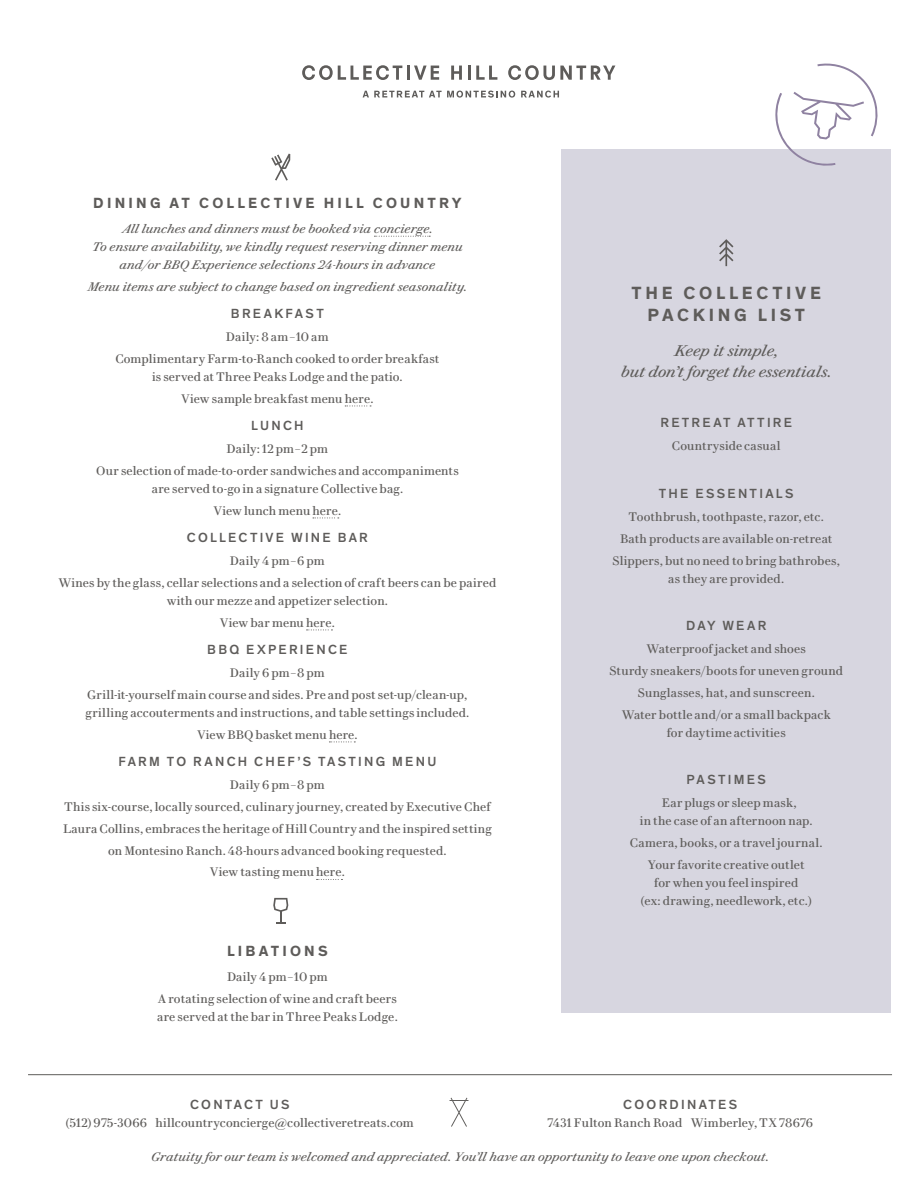
<style>
.page{position:relative;width:918px;height:1188px;background:#fff}
.page>*{position:absolute;margin:0;border:0;box-sizing:border-box;transform-origin:0 0}
.Header_1{font:700 18px/22.5px "Theinhardt";letter-spacing:.205em;color:#5e5c5a;text-align:center}
.Body{font:italic 15px/21px "Le Jeune Text";letter-spacing:.005em;color:#5e5c5a;text-align:center}
.Header_1-2{font:700 15px "Theinhardt";letter-spacing:.21em;color:#5e5c5a}
.Header_2{font:500 13.5px "Theinhardt";letter-spacing:.17em;color:#5e5c5a}
.Body_2{font:12px/18px "Le Jeune Text";letter-spacing:.005em;color:#5e5c5a;text-align:center}
.Body_2-2{font:italic 12px/18px "Le Jeune Text";letter-spacing:.01em;color:#5e5c5a;text-align:center}
.Header_2-2{font:12px "Le Jeune Text";letter-spacing:.005em;color:#5e5c5a}
.Body_2-3{font:12px "Le Jeune Text";letter-spacing:.025em;color:#5e5c5a}
</style>
<div class="page">
<svg style="left:271px;top:154px;width:19px;height:27px"></svg>
<hr style="left:28px;top:1074px;width:864px;height:1px;background:#5e5c5a">
<svg style="left:450px;top:1098px;width:18px;height:29px"></svg>
<svg style="left:363px;top:91px;width:152px;height:7px"></svg>
<svg style="left:521px;top:91px;width:38px;height:7px"></svg>
<svg style="left:302px;top:65px;width:100px;height:15px"></svg>
<hr style="left:407px;top:66px;width:3px;height:14px;background:#5e5c5a">
<svg style="left:414px;top:66px;width:25px;height:14px"></svg>
<svg style="left:451px;top:66px;width:11px;height:14px"></svg>
<hr style="left:468px;top:66px;width:3px;height:14px;background:#5e5c5a">
<svg style="left:476px;top:66px;width:21px;height:14px"></svg>
<svg style="left:508px;top:65px;width:107px;height:15px"></svg>
<svg style="left:374px;top:236px;width:56px;height:1px"></svg>
<svg style="left:345px;top:406px;width:26px;height:1px"></svg>
<svg style="left:313px;top:518px;width:26px;height:1px"></svg>
<svg style="left:307px;top:630px;width:25px;height:1px"></svg>
<svg style="left:329px;top:742px;width:26px;height:1px"></svg>
<svg style="left:317px;top:879px;width:25px;height:1px"></svg>
<svg style="left:273px;top:898px;width:15px;height:26px"></svg>
<div style="left:562px;top:149px;width:329px;height:864px;background:#d7d6e0"></div>
<svg style="left:719px;top:239px;width:14px;height:27px"></svg>
<svg style="left:775px;top:64px;width:103px;height:102px"></svg>
<p class="Header_1-2" style="left:93px;top:194px;width:370px">DINING AT COLLECTIVE HILL COUNTRY</p>
<p class="Body_2-2" style="left:92px;top:219px;width:372px">All lunches and dinners must be booked via concierge.<br>To ensure availability, we kindly request reserving dinner menu and/or BBQ Experience selections 24-hours in advance</p>
<p class="Body_2-2" style="left:88px;top:277px;width:381px">Menu items are subject to change based on ingredient seasonality.</p>
<p class="Header_2" style="left:231px;top:305px;width:94px">BREAKFAST</p>
<p class="Body_2-3" style="left:226px;top:328px;width:104px">Daily: 8 am – 10 am</p>
<p class="Body_2" style="left:115px;top:349px;width:326px">Complimentary Farm-to-Ranch cooked to order breakfast is served at Three Peaks Lodge and the patio.</p>
<p class="Body_2" style="left:181px;top:389px;width:194px">View sample breakfast menu here.</p>
<p class="Header_2" style="left:251px;top:417px;width:54px">LUNCH</p>
<p class="Body_2" style="left:227px;top:439px;width:103px">Daily: 12 pm – 2 pm</p>
<p class="Body_2" style="left:96px;top:461px;width:364px">Our selection of made-to-order sandwiches and accompaniments are served to-go in a signature Collective bag.</p>
<p class="Body_2" style="left:214px;top:501px;width:129px">View lunch menu here.</p>
<p class="Header_2" style="left:187px;top:529px;width:183px">COLLECTIVE WINE BAR</p>
<p class="Body_2" style="left:230px;top:551px;width:96px">Daily 4 pm – 6 pm</p>
<p class="Body_2" style="left:58px;top:573px;width:439px">Wines by the glass, cellar selections and a selection of craft beers can be paired with our mezze and appetizer selection.</p>
<p class="Body_2" style="left:220px;top:613px;width:117px">View bar menu here.</p>
<p class="Header_2" style="left:207px;top:641px;width:142px">BBQ EXPERIENCE</p>
<p class="Body_2" style="left:230px;top:663px;width:97px">Daily 6 pm – 8 pm</p>
<p class="Body_2" style="left:86px;top:685px;width:385px;text-align:left">Grill-it-yourself main course and sides. Pre and post set-up/clean-up, grilling accouterments and instructions, and table settings included.</p>
<p class="Body_2" style="left:197px;top:725px;width:162px">View BBQ basket menu here.</p>
<p class="Header_2" style="left:118px;top:753px;width:320px">FARM TO RANCH CHEF’S TASTING MENU</p>
<p class="Body_2" style="left:230px;top:775px;width:97px">Daily 6 pm – 8 pm</p>
<p class="Body_2" style="left:64px;top:797px;width:428px">This six-course, locally sourced, culinary journey, created by Executive Chef</p>
<p class="Body_2" style="left:63px;top:819px;width:430px">Laura Collins, embraces the heritage of Hill Country and the inspired setting</p>
<p class="Body_2" style="left:108px;top:841px;width:340px">on Montesino Ranch. 48-hours advanced booking requested.</p>
<p class="Body_2" style="left:210px;top:862px;width:137px">View tasting menu here.</p>
<p class="Header_1-2" style="left:227px;top:942px;width:102px">LIBATIONS</p>
<p class="Body_2" style="left:227px;top:967px;width:102px">Daily 4 pm – 10 pm</p>
<p class="Body_2" style="left:157px;top:988px;width:242px;text-align:left">A rotating selection of wine and craft beers are served at the bar in Three Peaks Lodge.</p>
<p class="Header_1" style="left:632px;top:282px;width:191px">THE COLLECTIVE<br>PACKING LIST</p>
<p class="Body" style="left:621px;top:339px;width:212px">Keep it simple,<br>but don’t forget the essentials.</p>
<p class="Header_2" style="left:660px;top:414px;width:133px">RETREAT ATTIRE</p>
<p class="Body_2" style="left:672px;top:436px;width:110px">Countryside casual</p>
<p class="Header_2" style="left:659px;top:485px;width:136px">THE ESSENTIALS</p>
<p class="Body_2" style="left:629px;top:507px;width:197px">Toothbrush, toothpaste, razor, etc.</p>
<p class="Body_2" style="left:620px;top:529px;width:214px">Bath products are available on-retreat</p>
<p class="Body_2" style="left:613px;top:551px;width:229px">Slippers, but no need to bring bathrobes, as they are provided.</p>
<p class="Header_2" style="left:686px;top:617px;width:82px">DAY WEAR</p>
<p class="Body_2" style="left:647px;top:639px;width:161px">Waterproof jacket and shoes</p>
<p class="Body_2" style="left:609px;top:661px;width:235px">Sturdy sneakers/boots for uneven ground</p>
<p class="Body_2" style="left:638px;top:683px;width:179px">Sunglasses, hat, and sunscreen.</p>
<p class="Body_2" style="left:622px;top:705px;width:211px">Water bottle and/or a small backpack for daytime activities</p>
<p class="Header_2" style="left:687px;top:771px;width:81px">PASTIMES</p>
<p class="Body_2" style="left:640px;top:793px;width:174px">↣Ear plugs or sleep mask,<br>in the case of an afternoon nap.</p>
<p class="Body_2" style="left:630px;top:833px;width:194px">Camera, books, or a travel journal.</p>
<p class="Body_2" style="left:641px;top:855px;width:172px">Your favorite creative outlet for when you feel inspired<br>(ex: drawing, needlework, etc.)</p>
<p class="Header_2" style="left:190px;top:1096px;width:101px">CONTACT US</p>
<p class="Header_2-2" style="left:66px;top:1113px;width:350px">(512) 975-3066 hillcountryconcierge@collectiveretreats.com</p>
<p class="Header_2" style="left:623px;top:1096px;width:116px">COORDINATES</p>
<p class="Header_2-2" style="left:547px;top:1113px;width:267px">7431 Fulton Ranch Road Wimberley, TX 78676</p>
<p class="Body_2-2" style="left:151px;top:1147px;width:619px">Gratuity for our team is welcomed and appreciated. You’ll have an opportunity to leave one upon checkout.</p>
</div>
